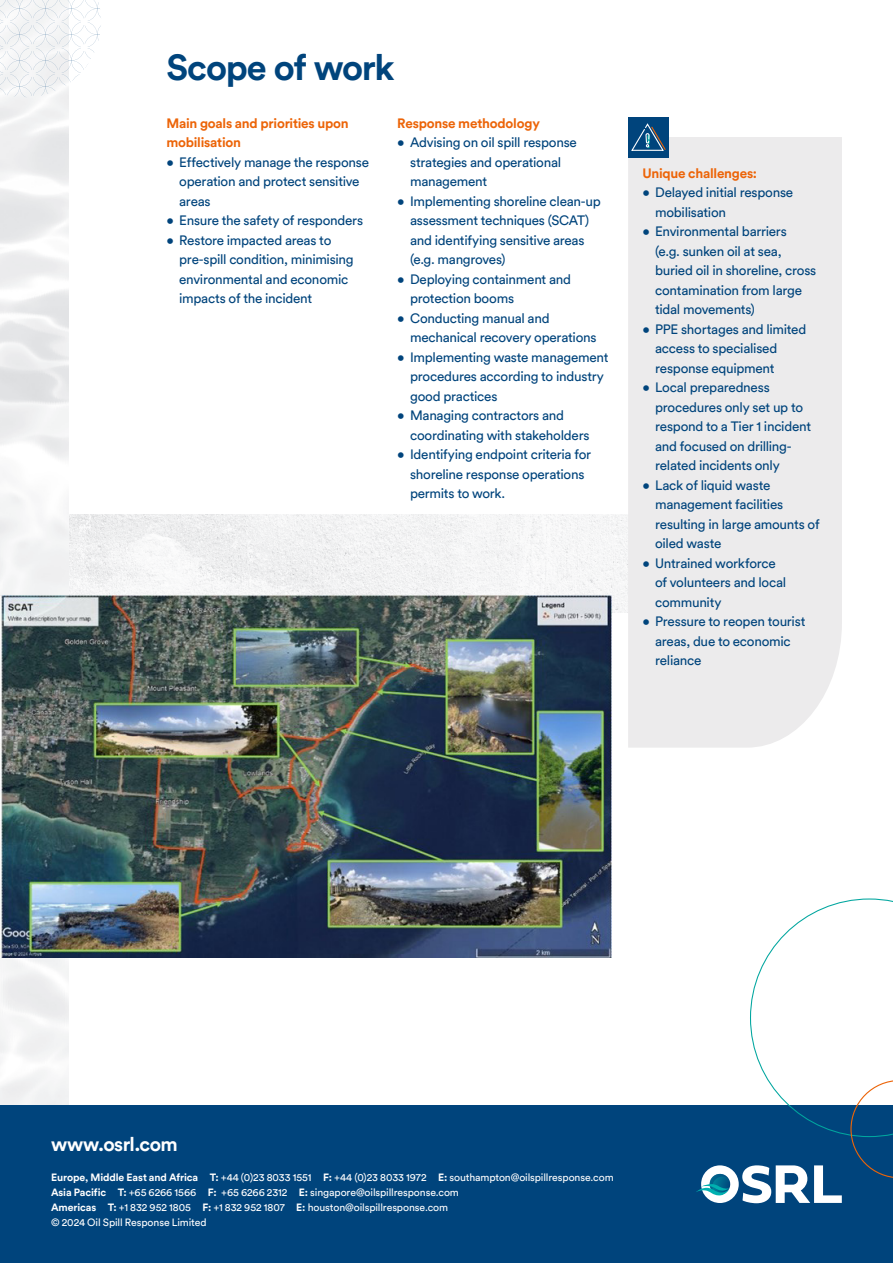
<style>
.page{position:relative;width:893px;height:1263px;background:#fff}
.page>*{position:absolute;margin:0;border:0;box-sizing:border-box;transform-origin:0 0}
.t1{font:700 36px "Circular Std";letter-spacing:-.03em;color:#00447c}
.t2{font:700 19.5px "Circular Std";letter-spacing:-.03em;color:#fff}
.t3{font:13.5px/19.5px "Circular Std";letter-spacing:-.02em;color:#00447c}
.t4{font:700 13.5px/19.5px "Circular Std";letter-spacing:-.02em;color:#ec6408}
.t5{font:10.5px "Circular Std";letter-spacing:-.01em;color:#fff}
.s1{font-weight:700}
</style>
<div class="page">
<img style="left:68px;top:514px;width:560px;height:98px">
<img style="left:0;top:97px;width:68px;height:1008px">
<div style="left:0;top:1105px;width:893px;height:158px;background:#00447c"></div>
<svg style="left:0;top:0;width:101px;height:97px"></svg>
<img style="left:1px;top:595px;width:610px;height:362px">
<svg style="left:696px;top:898px;width:197px;height:305px"></svg>
<div style="left:628px;top:137px;width:214px;height:611px;background:#ecebec"></div>
<div style="left:628px;top:117px;width:41px;height:40px;background:#00447c"></div>
<svg style="left:631px;top:123px;width:35px;height:28px"></svg>
<p class="t1" style="left:166px;top:44px;width:230px">Scope of work</p>
<p class="t4" style="left:166px;top:113px;width:184px">Main goals and priorities upon mobilisation</p>
<p class="t3" style="left:179px;top:152px;width:191px;text-indent:-13px">• Effectively manage the response operation and protect sensitive areas</p>
<p class="t3" style="left:166px;top:210px;width:198px">• Ensure the safety of responders</p>
<p class="t3" style="left:179px;top:230px;width:176px;text-indent:-13px">• Restore impacted areas to pre-spill condition, minimising environmental and economic impacts of the incident</p>
<p class="t4" style="left:397px;top:113px;width:144px">Response methodology</p>
<p class="t3" style="left:410px;top:132px;width:168px;text-indent:-13px">• Advising on oil spill response strategies and operational management</p>
<p class="t3" style="left:410px;top:191px;width:192px;text-indent:-13px">• Implementing shoreline clean-up assessment techniques (SCAT) and identifying sensitive areas (e.g. mangroves)</p>
<p class="t3" style="left:410px;top:269px;width:163px;text-indent:-13px">• Deploying containment and protection booms</p>
<p class="t3" style="left:410px;top:308px;width:188px;text-indent:-13px">• Conducting manual and mechanical recovery operations</p>
<p class="t3" style="left:410px;top:347px;width:200px;text-indent:-13px">• Implementing waste management procedures according to industry good practices</p>
<p class="t3" style="left:410px;top:405px;width:181px;text-indent:-13px">• Managing contractors and coordinating with stakeholders</p>
<p class="t3" style="left:410px;top:444px;width:183px;text-indent:-13px">• Identifying endpoint criteria for shoreline response operations permits to work.</p>
<p class="t4" style="left:642px;top:163px;width:116px">Unique challenges:</p>
<p class="t3" style="left:655px;top:183px;width:140px;text-indent:-13px">• Delayed initial response mobilisation</p>
<p class="t3" style="left:655px;top:222px;width:163px;text-indent:-13px">• Environmental barriers<br>(e.g. sunken oil at sea, buried oil in shoreline, cross contamination from large tidal movements)</p>
<p class="t3" style="left:655px;top:319px;width:153px;text-indent:-13px">• PPE shortages and limited access to specialised response equipment</p>
<p class="t3" style="left:655px;top:378px;width:158px;text-indent:-13px">• Local preparedness procedures only set up to respond to a Tier 1 incident and focused on drilling&shy;related incidents only</p>
<p class="t3" style="left:655px;top:475px;width:166px;text-indent:-13px">• Lack of liquid waste management facilities resulting in large amounts of oiled waste</p>
<p class="t3" style="left:655px;top:553px;width:133px;text-indent:-13px">• Untrained workforce of volunteers and local community</p>
<p class="t3" style="left:655px;top:612px;width:152px;text-indent:-13px">• Pressure to reopen tourist areas, due to economic reliance</p>
<p class="t2" style="left:51px;top:1132px;width:128px">www.osrl.com</p>
<p class="t5" style="left:51px;top:1171px;width:564px"><span class="s1">Europe, Middle East and Africa T:</span> +44 (0)23 8033 1551 <span class="s1">F:</span> +44 (0)23 8033 1972 <span class="s1">E:</span> southampton@oilspillresponse.com</p>
<p class="t5" style="left:51px;top:1186px;width:409px"><span class="s1">Asia Pacific T:</span> +65 6266 1566 <span class="s1">F:</span> +65 6266 2312 <span class="s1">E:</span> singapore@oilspillresponse.com</p>
<p class="t5" style="left:51px;top:1201px;width:399px"><span class="s1">Americas T:</span> +1 832 952 1805 <span class="s1">F:</span> +1 832 952 1807 <span class="s1">E:</span> houston@oilspillresponse.com</p>
<p class="t5" style="left:51px;top:1216px;width:157px">© 2024 Oil Spill Response Limited</p>
</div>
